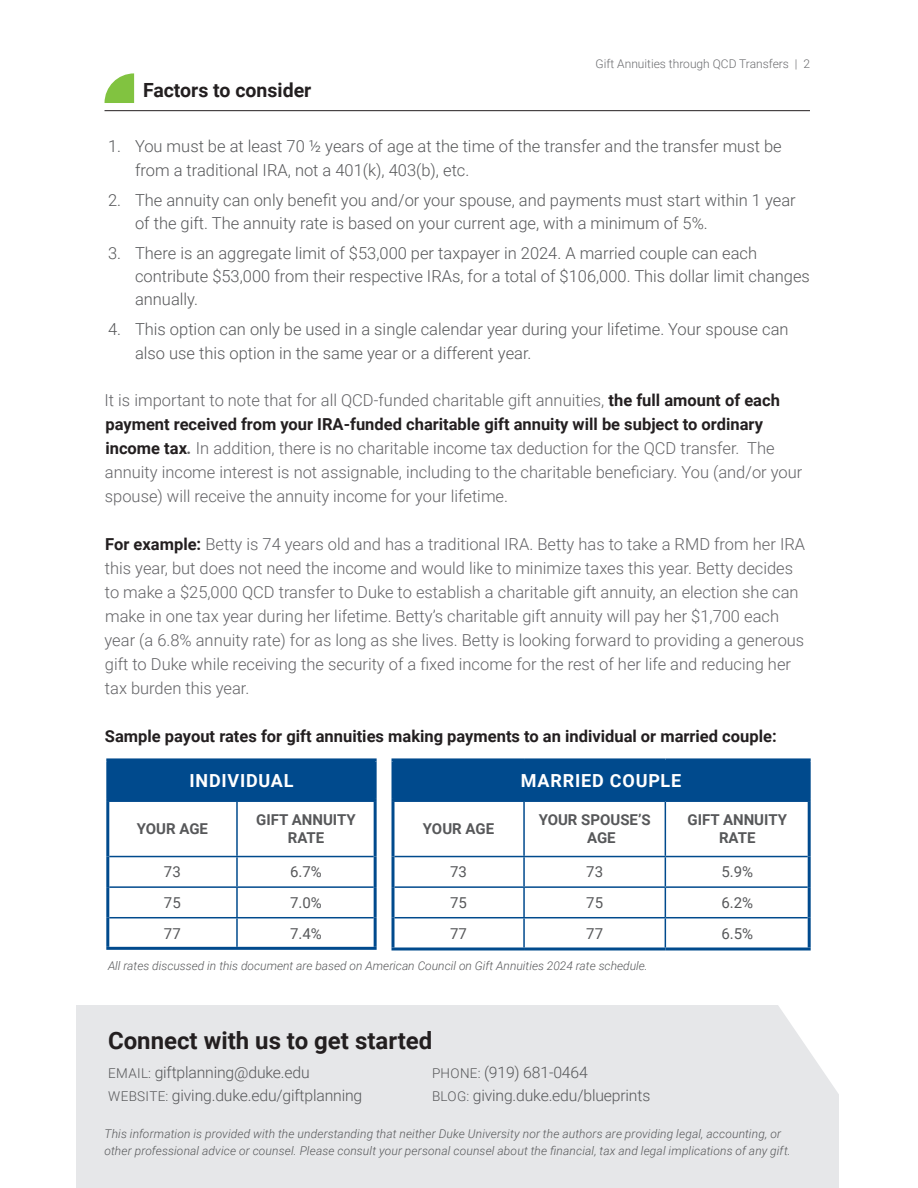
<style>
.page{position:relative;width:918px;height:1188px;background:#fff}
.page>*{position:absolute;margin:0;border:0;box-sizing:border-box;transform-origin:0 0}
.sidebar_head{font:700 24px "Roboto";color:#231f20}
.sidebar_head-2{font:700 19.5px "Roboto";color:#231f20}
.BULLET_Sans{font:700 18px "Roboto";letter-spacing:.045em;color:#fff}
.INTRO_body{font:300 16.5px/24px "Roboto";color:#636366}
.t1{font:300 16.5px/23.2px "Roboto";color:#57585a}
.INTRO_body-2{font:700 16.5px "Roboto";color:#231f20}
.BULLET_Sans-2{font:300 15.75px "Roboto";letter-spacing:-.01em;color:#57585a}
.BULLET_Sans-3{font:700 15px/18px "Roboto";color:#57585a}
.BULLET_Sans-4{font:15px "Roboto";color:#57585a}
._02_subheadline{font:italic 300 12px/17.2px "Roboto";letter-spacing:.01em;color:#57585a}
.BULLET_Sans-5{font:italic 300 12px "Roboto";color:#57585a}
.cover_subtitle{font:300 12px "Roboto";color:#6c6d70}
.s1{font-weight:700;color:#231f20}
.s2{font-weight:700;font-style:italic}
.s3{font-size:13.5px}
</style>
<div class="page">
<hr style="left:105px;top:110px;width:705px;height:1px;background:#231f20">
<svg style="left:105px;top:73px;width:29px;height:30px"></svg>
<div style="left:77px;top:1006px;width:762px;height:182px;background:#e6e7e9"></div>
<svg style="left:766px;top:1005px;width:73px;height:89px"></svg>
<div style="left:108px;top:760px;width:267px;height:40px;background:#004a8d"></div>
<hr style="left:109px;top:856px;width:128px;height:1px;background:#004a8d">
<hr style="left:237px;top:856px;width:137px;height:1px;background:#004a8d">
<hr style="left:109px;top:886px;width:128px;height:2px;background:#004a8d">
<hr style="left:237px;top:886px;width:137px;height:2px;background:#004a8d">
<hr style="left:109px;top:917px;width:128px;height:1px;background:#004a8d">
<hr style="left:237px;top:917px;width:137px;height:1px;background:#004a8d">
<hr style="left:236px;top:802px;width:2px;height:54px;background:#004a8d">
<hr style="left:236px;top:857px;width:2px;height:29px;background:#004a8d">
<hr style="left:236px;top:888px;width:2px;height:29px;background:#004a8d">
<hr style="left:236px;top:918px;width:2px;height:29px;background:#004a8d">
<hr style="left:106px;top:758px;width:131px;height:3px;background:#004a8d">
<hr style="left:106px;top:761px;width:3px;height:38px;background:#004a8d">
<hr style="left:237px;top:758px;width:140px;height:3px;background:#004a8d">
<hr style="left:374px;top:761px;width:3px;height:38px;background:#004a8d">
<hr style="left:106px;top:799px;width:131px;height:3px;background:#004a8d">
<hr style="left:237px;top:799px;width:140px;height:3px;background:#004a8d">
<hr style="left:106px;top:802px;width:3px;height:55px;background:#004a8d">
<hr style="left:374px;top:802px;width:3px;height:55px;background:#004a8d">
<hr style="left:106px;top:857px;width:3px;height:30px;background:#004a8d">
<hr style="left:374px;top:857px;width:3px;height:30px;background:#004a8d">
<hr style="left:106px;top:887px;width:3px;height:31px;background:#004a8d">
<hr style="left:374px;top:887px;width:3px;height:31px;background:#004a8d">
<hr style="left:106px;top:918px;width:3px;height:29px;background:#004a8d">
<hr style="left:374px;top:918px;width:3px;height:29px;background:#004a8d">
<hr style="left:106px;top:947px;width:131px;height:3px;background:#004a8d">
<hr style="left:237px;top:947px;width:140px;height:3px;background:#004a8d">
<div style="left:393px;top:760px;width:416px;height:40px;background:#004a8d"></div>
<hr style="left:394px;top:856px;width:130px;height:1px;background:#004a8d">
<hr style="left:524px;top:856px;width:141px;height:1px;background:#004a8d">
<hr style="left:665px;top:856px;width:143px;height:1px;background:#004a8d">
<hr style="left:394px;top:886px;width:130px;height:2px;background:#004a8d">
<hr style="left:524px;top:886px;width:141px;height:2px;background:#004a8d">
<hr style="left:665px;top:886px;width:143px;height:2px;background:#004a8d">
<hr style="left:394px;top:917px;width:130px;height:1px;background:#004a8d">
<hr style="left:524px;top:917px;width:141px;height:1px;background:#004a8d">
<hr style="left:665px;top:917px;width:143px;height:1px;background:#004a8d">
<hr style="left:808px;top:761px;width:3px;height:38px;background:#004a8d">
<hr style="left:392px;top:799px;width:132px;height:3px;background:#004a8d">
<hr style="left:524px;top:799px;width:141px;height:3px;background:#004a8d">
<hr style="left:665px;top:799px;width:146px;height:3px;background:#004a8d">
<hr style="left:392px;top:758px;width:132px;height:3px;background:#004a8d">
<hr style="left:392px;top:761px;width:2px;height:38px;background:#004a8d">
<hr style="left:524px;top:758px;width:141px;height:3px;background:#004a8d">
<hr style="left:665px;top:758px;width:146px;height:3px;background:#004a8d">
<hr style="left:392px;top:802px;width:2px;height:55px;background:#004a8d">
<hr style="left:392px;top:857px;width:2px;height:30px;background:#004a8d">
<hr style="left:392px;top:887px;width:2px;height:31px;background:#004a8d">
<hr style="left:392px;top:918px;width:2px;height:30px;background:#004a8d">
<hr style="left:392px;top:948px;width:132px;height:3px;background:#004a8d">
<hr style="left:808px;top:802px;width:3px;height:55px;background:#004a8d">
<hr style="left:808px;top:857px;width:3px;height:30px;background:#004a8d">
<hr style="left:808px;top:887px;width:3px;height:31px;background:#004a8d">
<hr style="left:808px;top:918px;width:3px;height:30px;background:#004a8d">
<hr style="left:524px;top:948px;width:141px;height:3px;background:#004a8d">
<hr style="left:665px;top:948px;width:146px;height:3px;background:#004a8d">
<hr style="left:665px;top:802px;width:1px;height:54px;background:#004a8d">
<svg style="left:665px;top:857px;width:1px;height:60px"></svg>
<hr style="left:665px;top:918px;width:1px;height:30px;background:#004a8d">
<hr style="left:523px;top:802px;width:2px;height:54px;background:#004a8d">
<hr style="left:523px;top:857px;width:2px;height:29px;background:#004a8d">
<hr style="left:523px;top:888px;width:2px;height:29px;background:#004a8d">
<hr style="left:523px;top:918px;width:2px;height:30px;background:#004a8d">
<p class="sidebar_head-2" style="left:143px;top:77px;width:170px">Factors to consider</p>
<p class="cover_subtitle" style="left:596px;top:56px;width:216px">Gift Annuities through QCD Transfers | 2</p>
<p class="t1" style="left:135px;top:134px;width:648px;text-indent:-27px">1. You must be at least 70 ½ years of age at the time of the transfer and the transfer must be from a traditional IRA, not a 401(k), 403(b), etc.</p>
<p class="t1" style="left:135px;top:188px;width:662px;text-indent:-27px">2. The annuity can only benefit you and/or your spouse, and payments must start within 1 year of the gift. The annuity rate is based on your current age, with a minimum of 5%.</p>
<p class="t1" style="left:135px;top:241px;width:676px;text-indent:-27px">3. There is an aggregate limit of $53,000 per taxpayer in 2024. A married couple can each contribute $53,000 from their respective IRAs, for a total of $106,000. This dollar limit changes annually.</p>
<p class="t1" style="left:135px;top:317px;width:655px;text-indent:-27px">4. This option can only be used in a single calendar year during your lifetime. Your spouse can also use this option in the same year or a different year.</p>
<p class="INTRO_body" style="left:105px;top:388px;width:699px">It is important to note that for all QCD-funded charitable gift annuities, <span class="s1">the full amount of each payment received from your IRA-funded charitable gift annuity will be subject to ordinary income tax</span><span class="s2">.</span> In addition, there is no charitable income tax deduction for the QCD transfer. The annuity income interest is not assignable, including to the charitable beneficiary. You (and/or your spouse) will receive the annuity income for your lifetime.</p>
<p class="INTRO_body" style="left:105px;top:532px;width:702px"><span class="s1">For example:</span> Betty is 74 years old and has a traditional IRA. Betty has to take a RMD from her IRA this year, but does not need the income and would like to minimize taxes this year. Betty decides to make a $25,000 QCD transfer to Duke to establish a charitable gift annuity, an election she can make in one tax year during her lifetime. Betty’s charitable gift annuity will pay her $1,700 each year (a 6.8% annuity rate) for as long as she lives. Betty is looking forward to providing a generous gift to Duke while receiving the security of a fixed income for the rest of her life and reducing her tax burden this year.</p>
<p class="INTRO_body-2" style="left:105px;top:724px;width:673px">Sample payout rates for gift annuities making payments to an individual or married couple:</p>
<p class="BULLET_Sans" style="left:521px;top:768px;width:162px">MARRIED COUPLE</p>
<p class="BULLET_Sans-3" style="left:423px;top:819px;width:73px">YOUR AGE</p>
<p class="BULLET_Sans-3" style="left:587px;top:810px;width:65px;text-indent:-48px">YOUR SPOUSE’S<br>AGE</p>
<p class="BULLET_Sans-3" style="left:688px;top:810px;width:101px">GIFT ANNUITY</p>
<p class="BULLET_Sans" style="left:189px;top:768px;width:106px">INDIVIDUAL</p>
<p class="BULLET_Sans-3" style="left:137px;top:819px;width:73px">YOUR AGE</p>
<p class="BULLET_Sans-3" style="left:256px;top:810px;width:101px">GIFT ANNUITY</p>
<p class="BULLET_Sans-3" style="left:288px;top:828px;width:38px">RATE</p>
<p class="BULLET_Sans-3" style="left:719px;top:828px;width:38px">RATE</p>
<p class="BULLET_Sans-4" style="left:450px;top:862px;width:18px">73</p>
<p class="BULLET_Sans-4" style="left:586px;top:862px;width:18px">73</p>
<p class="BULLET_Sans-4" style="left:721px;top:862px;width:33px">5.9%</p>
<p class="BULLET_Sans-4" style="left:450px;top:892px;width:18px">75</p>
<p class="BULLET_Sans-4" style="left:586px;top:892px;width:18px">75</p>
<p class="BULLET_Sans-4" style="left:721px;top:892px;width:33px">6.2%</p>
<p class="BULLET_Sans-4" style="left:450px;top:923px;width:18px">77</p>
<p class="BULLET_Sans-4" style="left:586px;top:923px;width:18px">77</p>
<p class="BULLET_Sans-4" style="left:721px;top:923px;width:33px">6.5%</p>
<p class="BULLET_Sans-5" style="left:108px;top:957px;width:541px">All rates discussed in this document are based on American Council on Gift Annuities 2024 rate schedule.</p>
<p class="BULLET_Sans-4" style="left:164px;top:862px;width:18px">73</p>
<p class="BULLET_Sans-4" style="left:290px;top:862px;width:33px">6.7%</p>
<p class="BULLET_Sans-4" style="left:164px;top:892px;width:18px">75</p>
<p class="BULLET_Sans-4" style="left:290px;top:892px;width:33px">7.0%</p>
<p class="BULLET_Sans-4" style="left:164px;top:923px;width:18px">77</p>
<p class="BULLET_Sans-4" style="left:290px;top:923px;width:33px">7.4%</p>
<p class="sidebar_head" style="left:108px;top:1024px;width:326px">Connect with us to get started</p>
<p class="BULLET_Sans-2" style="left:108px;top:1062px;width:203px"><span class="s3">EMAIL:</span> giftplanning@duke.edu</p>
<p class="BULLET_Sans-2" style="left:432px;top:1062px;width:157px"><span class="s3">PHONE:</span> (919) 681-0464</p>
<p class="BULLET_Sans-2" style="left:108px;top:1084px;width:256px"><span class="s3">WEBSITE:</span> giving.duke.edu/giftplanning</p>
<p class="BULLET_Sans-2" style="left:432px;top:1084px;width:220px"><span class="s3">BLOG:</span> giving.duke.edu/blueprints</p>
<p class="_02_subheadline" style="left:105px;top:1124px;width:688px">This information is provided with the understanding that neither Duke University nor the authors are providing legal, accounting, or other professional advice or counsel. Please consult your personal counsel about the financial, tax and legal implications of any gift.</p>
</div>
